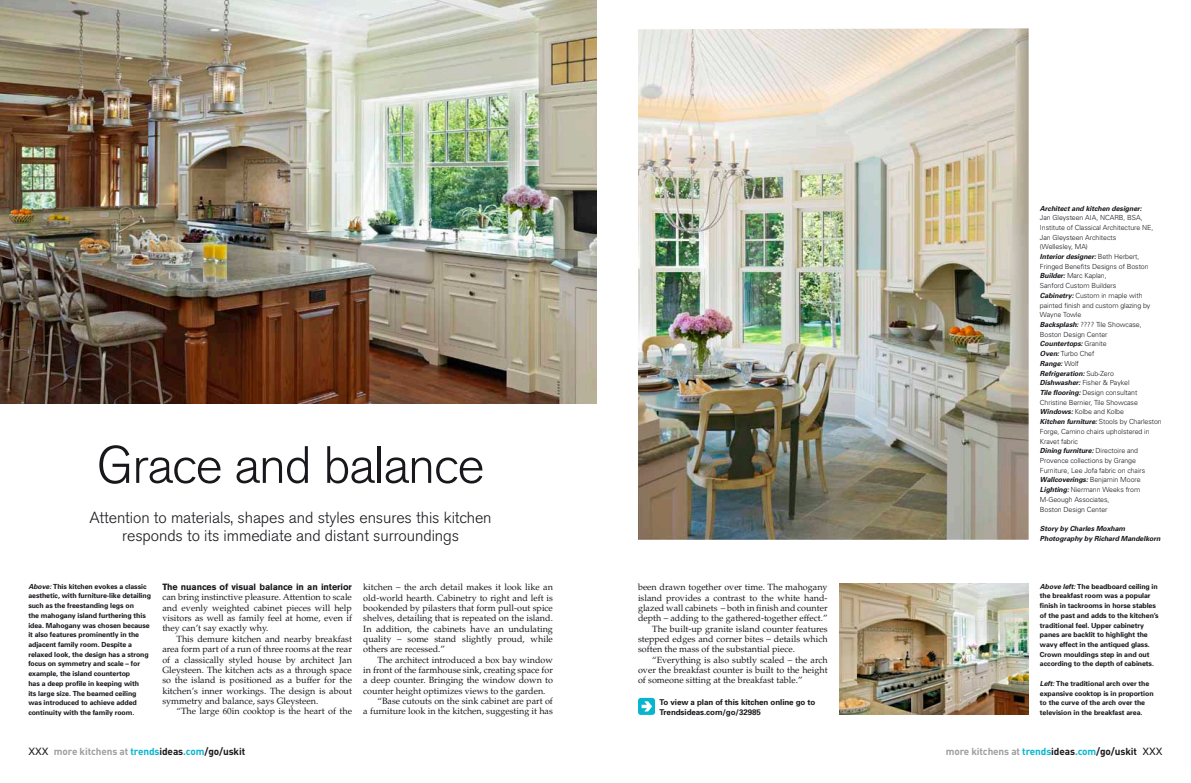
<style>
.page{position:relative;width:1191px;height:783px;background:#fff}
.page>*{position:absolute;margin:0;border:0;box-sizing:border-box;transform-origin:0 0}
.t1{font:300 52px "Akzidenz Grotesk BE";letter-spacing:-.025em;color:#1a171c}
.t2{font:300 16px/18px "Akzidenz Grotesk BE";letter-spacing:-.005em;color:#1a171c;text-align:center}
.t3{font:700 10px "DIN";letter-spacing:-.01em;color:#9d9ea0}
.t4{font:9px/10.3px "Palatino";color:#1a171c;text-align:justify}
.t5{font:700 9px "Akzidenz Grotesk BE";letter-spacing:-.01em;color:#1a171c}
.t6{font:700 8px/10px "Univers";letter-spacing:-.01em;color:#1a171c}
.t7{font:700 7px/9.7px "Univers";letter-spacing:-.01em;color:#1a171c}
.t8{font:300 7px/9.7px "Univers";letter-spacing:-.01em;color:#1a171c}
.t9{font:italic 700 7px/9.7px "Univers";letter-spacing:-.01em;color:#1a171c}
.s1{font-style:italic}
.s2{font-weight:700;font-style:italic}
.s3{font-family:"Helvetica";font-weight:400;color:#1a171c}
.s4{color:#06b5ce}
.s5{color:#1a171c}
</style>
<div class="page">
<div style="left:638px;top:697px;width:17px;height:17px;background:#06b5ce;border-radius:3px"></div>
<svg style="left:641px;top:701px;width:11px;height:10px"></svg>
<img style="left:839px;top:583px;width:189px;height:131px">
<img style="left:638px;top:28px;width:390px;height:511px">
<img style="left:0;top:0;width:597px;height:403px">
<h1 class="t1" style="left:97px;top:435px;width:389px">Grace and balance</h1>
<h2 class="t2" style="left:90px;top:508px;width:403px">Attention to materials, shapes and styles ensures this kitchen responds to its immediate and distant surroundings</h2>
<p class="t4" style="left:363px;top:582px;width:191px">kitchen – the arch detail makes it look like an old-world hearth. Cabinetry to right and left is bookended by pilasters that form pull-out spice shelves, detailing that is repeated on the island.<br>In addition, the cabinets have an undulating quality – some stand slightly proud, while others are recessed.”</p>
<p class="t4" style="left:377px;top:654px;width:177px">The architect introduced a box bay window</p>
<p class="t4" style="left:363px;top:664px;width:191px">in front of the farmhouse sink, creating space for</p>
<p class="t4" style="left:363px;top:675px;width:191px">a deep counter. Bringing the window down to</p>
<p class="t4" style="left:363px;top:685px;width:184px">counter height optimizes views to the garden.</p>
<p class="t4" style="left:377px;top:695px;width:177px">“Base cutouts on the sink cabinet are part of</p>
<p class="t4" style="left:363px;top:706px;width:191px">a furniture look in the kitchen, suggesting it has</p>
<p class="t7" style="left:28px;top:581px;width:124px"><span class="s1">Above:</span> This kitchen evokes a classic aesthetic, with furniture-like detailing such as the freestanding legs on<br>the mahogany island furthering this idea. Mahogany was chosen because it also features prominently in the adjacent family room. Despite a relaxed look, the design has a strong focus on symmetry and scale – for example, the island countertop<br>has a deep profile in keeping with<br>its large size. The beamed ceiling was introduced to achieve added continuity with the family room.</p>
<p class="t5" style="left:162px;top:581px;width:191px">The nuances of visual balance in an interior</p>
<p class="t4" style="left:638px;top:582px;width:191px">been drawn together over time. The mahogany</p>
<p class="t4" style="left:638px;top:592px;width:191px">island provides a contrast to the white hand-</p>
<p class="t4" style="left:638px;top:602px;width:191px">glazed wall cabinets – both in finish and counter</p>
<p class="t4" style="left:638px;top:613px;width:191px">depth – adding to the gathered-together effect.”</p>
<p class="t4" style="left:652px;top:623px;width:177px">The built-up granite island counter features</p>
<p class="t4" style="left:638px;top:633px;width:191px">stepped edges and corner bites – details which</p>
<p class="t4" style="left:638px;top:644px;width:158px">soften the mass of the substantial piece.</p>
<p class="t4" style="left:652px;top:654px;width:177px">“Everything is also subtly scaled – the arch</p>
<p class="t4" style="left:638px;top:664px;width:191px">over the breakfast counter is built to the height</p>
<p class="t4" style="left:638px;top:675px;width:166px">of someone sitting at the breakfast table.”</p>
<p class="t4" style="left:162px;top:592px;width:191px">can bring instinctive pleasure. Attention to scale and evenly weighted cabinet pieces will help visitors as well as family feel at home, even if they can’t say exactly why.</p>
<p class="t4" style="left:162px;top:633px;width:191px;text-indent:14px">This demure kitchen and nearby breakfast area form part of a run of three rooms at the rear of a classically styled house by architect Jan Gleysteen. The kitchen acts as a through space so the island is positioned as a buffer for the kitchen’s inner workings. The design is about symmetry and balance, says Gleysteen.</p>
<p class="t4" style="left:176px;top:706px;width:177px">“The large 60in cooktop is the heart of the</p>
<p class="t6" style="left:659px;top:696px;width:157px">To view a plan of this kitchen online go to<br>Trendsideas.com/go/32985</p>
<p class="t9" style="left:1040px;top:203px;width:103px">Architect and kitchen designer:</p>
<p class="t8" style="left:1040px;top:213px;width:123px">Jan Gleysteen AIA, NCARB, BSA,<br>Institute of Classical Architecture NE,<br>Jan Gleysteen Architects<br>(Wellesley, MA)<br><span class="s2">Interior designer:</span> Beth Herbert,<br>Fringed Benefits Designs of Boston<br><span class="s2">Builder:</span> Marc Kaplan,<br>Sanford Custom Builders<br><span class="s2">Cabinetry:</span> Custom in maple with painted finish and custom glazing by<br>Wayne Towle<br><span class="s2">Backsplash:</span> ???? Tile Showcase,<br>Boston Design Center<br><span class="s2">Countertops:</span> Granite<br><span class="s2">Oven:</span> Turbo Chef<br><span class="s2">Range:</span> Wolf<br><span class="s2">Refrigeration:</span> Sub-Zero<br><span class="s2">Dishwasher:</span> Fisher &amp; Paykel<br><span class="s2">Tile flooring:</span> Design consultant<br>Christine Bernier, Tile Showcase<br><span class="s2">Windows:</span> Kolbe and Kolbe<br><span class="s2">Kitchen furniture:</span> Stools by Charleston<br>Forge, Camino chairs upholstered in<br>Kravet fabric<br><span class="s2">Dining furniture:</span> Directoire and<br>Provence collections by Grange<br>Furniture, Lee Jofa fabric on chairs<br><span class="s2">Wallcoverings:</span> Benjamin Moore<br><span class="s2">Lighting:</span> Niermann Weeks from<br>M-Geough Associates,<br>Boston Design Center</p>
<p class="t9" style="left:1040px;top:523px;width:122px">Story by Charles Moxham<br>Photography by Richard Mandelkorn</p>
<p class="t7" style="left:1040px;top:581px;width:120px"><span class="s1">Above left:</span> The beadboard ceiling in the breakfast room was a popular finish in tackrooms in horse stables of the past and adds to the kitchen’s traditional feel. Upper cabinetry panes are backlit to highlight the wavy effect in the antiqued glass.<br>Crown mouldings step in and out according to the depth of cabinets.</p>
<p class="t7" style="left:1040px;top:678px;width:115px"><span class="s1">Left:</span> The traditional arch over the expansive cooktop is in proportion to the curve of the arch over the television in the breakfast area.</p>
<p class="t3" style="left:28px;top:744px;width:218px"><span class="s3">XXX</span> more kitchens at <span class="s4">trends</span><span class="s5">ideas</span><span class="s4">.com</span><span class="s5">/go/uskit</span></p>
<p class="t3" style="left:945px;top:744px;width:218px">more kitchens at <span class="s4">trends</span><span class="s5">ideas</span><span class="s4">.com</span><span class="s5">/go/uskit</span> <span class="s3">XXX</span></p>
</div>
